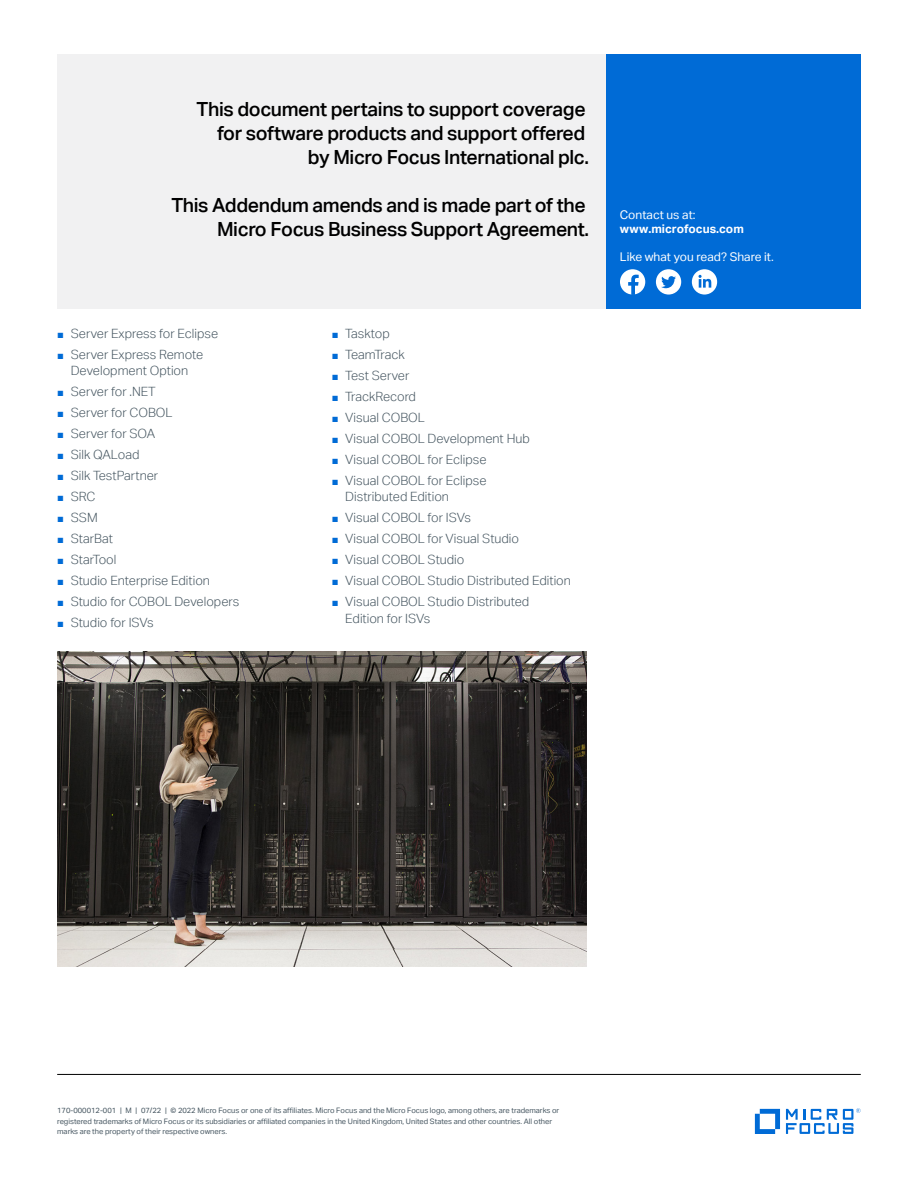
<style>
.page{position:relative;width:918px;height:1188px;background:#fff}
.page>*{position:absolute;margin:0;border:0;box-sizing:border-box;transform-origin:0 0}
.pull_quote_13_16-ali{font:500 19.5px/24px "Aktiv Grotesk";letter-spacing:-.02em;color:#000;text-align:right}
.t1{font:300 12.75px/16.5px "Aktiv Grotesk";color:#455560}
.Contact_8_9_5-regula{font:12px "Aktiv Grotesk";color:#fff}
.Contact_URL_8_9_5-bo{font:700 12px "Aktiv Grotesk";color:#fff}
.mousetype-legal_5_7{font:7.5px/10.5px "Aktiv Grotesk";color:#455560}
.s1{font-family:"Arial";font-weight:400;font-size:11.25px;color:#006bd6}
</style>
<div class="page">
<hr style="left:57px;top:1074px;width:804px;height:1px;background:#000">
<svg style="left:755px;top:1109px;width:25px;height:25px"></svg>
<svg style="left:786px;top:1108px;width:75px;height:26px"></svg>
<div style="left:57px;top:54px;width:550px;height:254px;background:#f1f1f2"></div>
<div style="left:606px;top:54px;width:255px;height:254px;background:#006bd6"></div>
<div style="left:620px;top:269px;width:25px;height:26px;background:#fff;border-radius:50%"></div>
<svg style="left:628px;top:275px;width:11px;height:20px"></svg>
<div style="left:656px;top:269px;width:25px;height:26px;background:#fff;border-radius:50%"></div>
<svg style="left:661px;top:276px;width:15px;height:12px"></svg>
<div style="left:692px;top:269px;width:25px;height:26px;background:#fff;border-radius:50%"></div>
<svg style="left:699px;top:275px;width:12px;height:13px"></svg>
<img style="left:57px;top:651px;width:529px;height:315px">
<p class="pull_quote_13_16-ali" style="left:197px;top:97px;width:394px">This document pertains to support coverage for software products and support offered by Micro Focus International plc.</p>
<p class="pull_quote_13_16-ali" style="left:171px;top:193px;width:419px">This Addendum amends and is made part of the<br>Micro Focus Business Support Agreement.</p>
<p class="Contact_8_9_5-regula" style="left:620px;top:207px;width:77px">Contact us at:</p>
<p class="Contact_URL_8_9_5-bo" style="left:620px;top:221px;width:125px">www.microfocus.com</p>
<p class="Contact_8_9_5-regula" style="left:620px;top:250px;width:155px">Like what you read? Share it.</p>
<p class="t1" style="left:57px;top:325px;width:163px"><span class="s1">■</span> Server Express for Eclipse</p>
<p class="t1" style="left:57px;top:346px;width:148px;text-align:center"><span class="s1">■</span> Server Express Remote<br>Development Option</p>
<p class="t1" style="left:57px;top:383px;width:100px"><span class="s1">■</span> Server for .NET</p>
<p class="t1" style="left:57px;top:404px;width:117px"><span class="s1">■</span> Server for COBOL</p>
<p class="t1" style="left:57px;top:425px;width:100px"><span class="s1">■</span> Server for SOA</p>
<p class="t1" style="left:57px;top:446px;width:84px"><span class="s1">■</span> Silk QALoad</p>
<p class="t1" style="left:57px;top:467px;width:103px"><span class="s1">■</span> Silk TestPartner</p>
<p class="t1" style="left:57px;top:488px;width:40px"><span class="s1">■</span> SRC</p>
<p class="t1" style="left:57px;top:509px;width:42px"><span class="s1">■</span> SSM</p>
<p class="t1" style="left:57px;top:530px;width:57px"><span class="s1">■</span> StarBat</p>
<p class="t1" style="left:57px;top:551px;width:61px"><span class="s1">■</span> StarTool</p>
<p class="t1" style="left:57px;top:572px;width:154px"><span class="s1">■</span> Studio Enterprise Edition</p>
<p class="t1" style="left:57px;top:593px;width:184px"><span class="s1">■</span> Studio for COBOL Developers</p>
<p class="t1" style="left:57px;top:614px;width:98px"><span class="s1">■</span> Studio for ISVs</p>
<p class="t1" style="left:332px;top:325px;width:59px"><span class="s1">■</span> Tasktop</p>
<p class="t1" style="left:332px;top:346px;width:75px"><span class="s1">■</span> TeamTrack</p>
<p class="t1" style="left:332px;top:367px;width:79px"><span class="s1">■</span> Test Server</p>
<p class="t1" style="left:332px;top:388px;width:86px"><span class="s1">■</span> TrackRecord</p>
<p class="t1" style="left:332px;top:409px;width:95px"><span class="s1">■</span> Visual COBOL</p>
<p class="t1" style="left:332px;top:430px;width:200px"><span class="s1">■</span> Visual COBOL Development Hub</p>
<p class="t1" style="left:332px;top:451px;width:156px"><span class="s1">■</span> Visual COBOL for Eclipse</p>
<p class="t1" style="left:345px;top:472px;width:143px;text-indent:-14px"><span class="s1">■</span> Visual COBOL for Eclipse<br>Distributed Edition</p>
<p class="t1" style="left:332px;top:509px;width:141px"><span class="s1">■</span> Visual COBOL for ISVs</p>
<p class="t1" style="left:332px;top:530px;width:189px"><span class="s1">■</span> Visual COBOL for Visual Studio</p>
<p class="t1" style="left:332px;top:551px;width:134px"><span class="s1">■</span> Visual COBOL Studio</p>
<p class="t1" style="left:332px;top:572px;width:241px"><span class="s1">■</span> Visual COBOL Studio Distributed Edition</p>
<p class="t1" style="left:345px;top:593px;width:186px;text-indent:-14px"><span class="s1">■</span> Visual COBOL Studio Distributed<br>Edition for ISVs</p>
<p class="mousetype-legal_5_7" style="left:57px;top:1105px;width:504px">170-000012-001 | M | 07/22 | © 2022 Micro Focus or one of its affiliates. Micro Focus and the Micro Focus logo, among others, are trademarks or registered trademarks of Micro Focus or its subsidiaries or affiliated companies in the United Kingdom, United States and other countries. All other marks are the property of their respective owners.</p>
</div>
